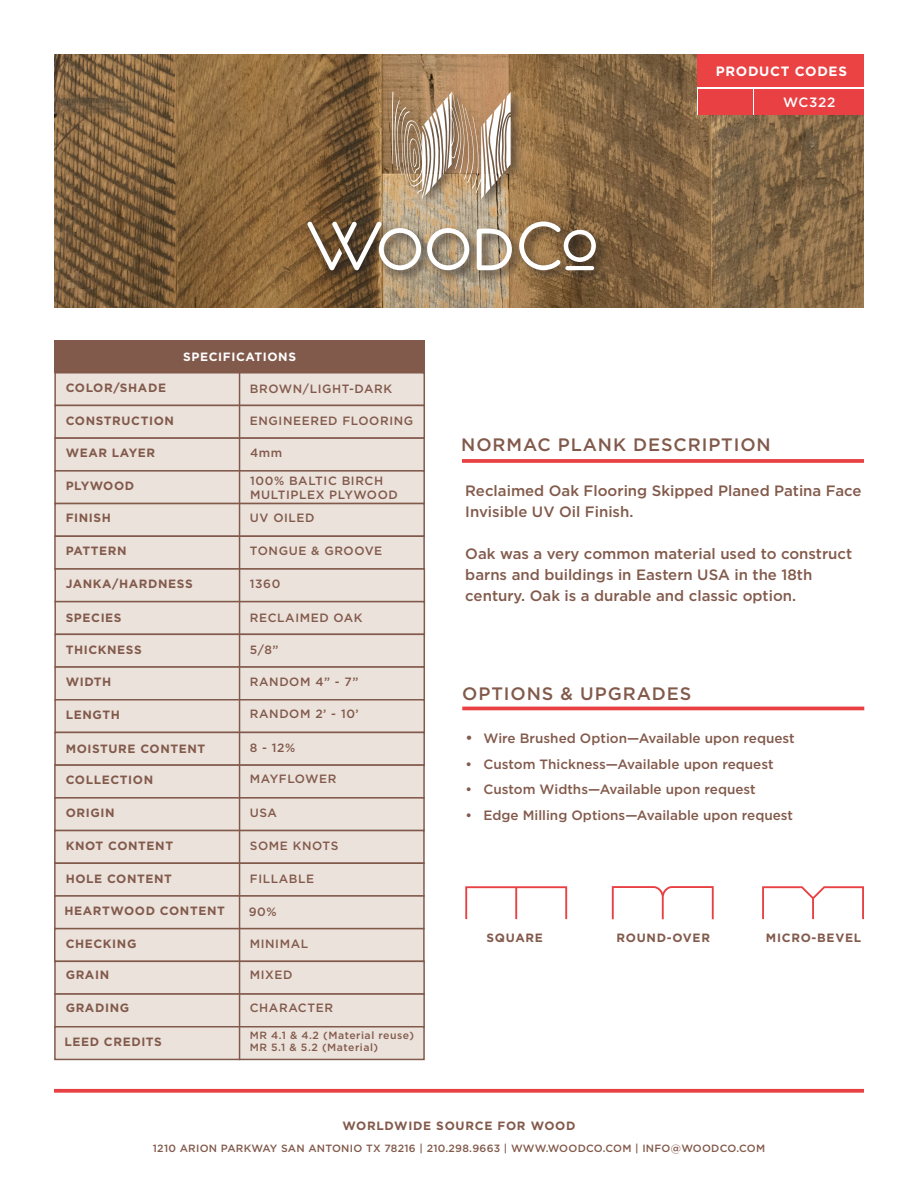
<style>
.page{position:relative;width:918px;height:1188px;background:#fff}
.page>*{position:absolute;margin:0;border:0;box-sizing:border-box;transform-origin:0 0}
.t1{font:500 18px "Gotham";letter-spacing:.05em;color:#825a4c}
.t2{font:500 15px/21px "Gotham";color:#825a4c}
.t3{font:500 13.5px "Gotham";color:#825a4c}
.t4{font:700 13.5px "Gotham";letter-spacing:.05em;color:#fff}
.t5{font:500 13.5px "Gotham";letter-spacing:.05em;color:#fff}
.t6{font:700 12px "Gotham";letter-spacing:.05em;color:#825a4c}
.t7{font:500 12px/14.4px "Gotham";letter-spacing:.05em;color:#825a4c}
.t8{font:700 12px "Gotham";letter-spacing:.05em;color:#fff}
.t9{font:500 10.5px "Gotham";letter-spacing:.025em;color:#825a4c}
.t10{font:500 10.5px "Gotham";letter-spacing:.05em;color:#825a4c}
.s1{font-size:15px}
</style>
<div class="page">
<img style="left:54px;top:54px;width:810px;height:254px">
<div style="left:697px;top:52px;width:167px;height:63px;background:#fff"></div>
<div style="left:754px;top:89px;width:110px;height:26px;background:#e84043"></div>
<div style="left:698px;top:89px;width:54px;height:26px;background:#e84043"></div>
<svg style="left:462px;top:459px;width:402px;height:4px;background:#e94b4e"></svg>
<div style="left:54px;top:372px;width:371px;height:34px;background:#ebe2db"></div>
<div style="left:54px;top:340px;width:371px;height:33px;background:#825a4c"></div>
<div style="left:54px;top:405px;width:371px;height:34px;background:#ebe2db;border:2px solid #825a4c"></div>
<div style="left:54px;top:437px;width:371px;height:35px;background:#ebe2db;border:2px solid #825a4c"></div>
<div style="left:54px;top:470px;width:371px;height:34px;background:#ebe2db;border:2px solid #825a4c"></div>
<div style="left:54px;top:503px;width:371px;height:34px;background:#ebe2db;border:2px solid #825a4c"></div>
<div style="left:54px;top:536px;width:371px;height:34px;background:#ebe2db;border:2px solid #825a4c"></div>
<div style="left:54px;top:568px;width:371px;height:34px;background:#ebe2db;border:2px solid #825a4c"></div>
<div style="left:54px;top:601px;width:371px;height:34px;background:#ebe2db;border:2px solid #825a4c"></div>
<div style="left:54px;top:634px;width:371px;height:34px;background:#ebe2db;border:2px solid #825a4c"></div>
<div style="left:54px;top:666px;width:371px;height:34px;background:#ebe2db;border:2px solid #825a4c"></div>
<div style="left:54px;top:699px;width:371px;height:34px;background:#ebe2db;border:2px solid #825a4c"></div>
<div style="left:54px;top:732px;width:371px;height:34px;background:#ebe2db;border:2px solid #825a4c"></div>
<div style="left:54px;top:764px;width:371px;height:35px;background:#ebe2db;border:2px solid #825a4c"></div>
<div style="left:54px;top:797px;width:371px;height:34px;background:#ebe2db;border:2px solid #825a4c"></div>
<div style="left:54px;top:830px;width:371px;height:34px;background:#ebe2db;border:2px solid #825a4c"></div>
<div style="left:54px;top:862px;width:371px;height:35px;background:#ebe2db;border:2px solid #825a4c"></div>
<div style="left:54px;top:895px;width:371px;height:34px;background:#ebe2db;border:2px solid #825a4c"></div>
<div style="left:54px;top:928px;width:371px;height:34px;background:#ebe2db;border:2px solid #825a4c"></div>
<div style="left:54px;top:961px;width:371px;height:34px;background:#ebe2db;border:2px solid #825a4c"></div>
<div style="left:54px;top:993px;width:371px;height:35px;background:#ebe2db;border:2px solid #825a4c"></div>
<div style="left:54px;top:1026px;width:371px;height:34px;background:#ebe2db;border:2px solid #825a4c"></div>
<hr style="left:239px;top:373px;width:1px;height:687px;background:#825a4c">
<div style="left:304px;top:89px;width:304px;height:194px;background:#231f20;opacity:.75"></div>
<svg style="left:392px;top:91px;width:119px;height:108px;background:#b9a188"></svg>
<svg style="left:307px;top:222px;width:114px;height:48px"></svg>
<svg style="left:427px;top:228px;width:42px;height:42px"></svg>
<svg style="left:477px;top:229px;width:35px;height:41px"></svg>
<svg style="left:519px;top:222px;width:77px;height:48px"></svg>
<hr style="left:565px;top:266px;width:29px;height:4px;background:#fff;border-radius:2px">
<svg style="left:54px;top:1089px;width:810px;height:4px;background:#e94f52"></svg>
<div style="left:698px;top:54px;width:166px;height:33px;background:#eb4243"></div>
<hr style="left:462px;top:707px;width:402px;height:3px;background:#e84043">
<svg style="left:465px;top:886px;width:102px;height:33px"></svg>
<svg style="left:612px;top:886px;width:102px;height:33px"></svg>
<svg style="left:762px;top:886px;width:102px;height:33px"></svg>
<p class="t4" style="left:716px;top:62px;width:133px">PRODUCT CODES</p>
<p class="t5" style="left:783px;top:93px;width:54px">WC322</p>
<p class="t8" style="left:183px;top:349px;width:114px">SPECIFICATIONS</p>
<p class="t6" style="left:66px;top:380px;width:102px">COLOR/SHADE</p>
<p class="t6" style="left:66px;top:413px;width:110px">CONSTRUCTION</p>
<p class="t6" style="left:66px;top:444px;width:91px">WEAR LAYER</p>
<p class="t6" style="left:66px;top:478px;width:70px">PLYWOOD</p>
<p class="t6" style="left:66px;top:510px;width:47px">FINISH</p>
<p class="t6" style="left:66px;top:543px;width:62px">PATTERN</p>
<p class="t6" style="left:66px;top:576px;width:129px">JANKA/HARDNESS</p>
<p class="t6" style="left:66px;top:610px;width:57px">SPECIES</p>
<p class="t6" style="left:66px;top:642px;width:78px">THICKNESS</p>
<p class="t6" style="left:66px;top:674px;width:47px">WIDTH</p>
<p class="t6" style="left:66px;top:706px;width:56px">LENGTH</p>
<p class="t6" style="left:66px;top:740px;width:141px">MOISTURE CONTENT</p>
<p class="t6" style="left:66px;top:772px;width:89px">COLLECTION</p>
<p class="t6" style="left:66px;top:805px;width:50px">ORIGIN</p>
<p class="t6" style="left:66px;top:838px;width:109px">KNOT CONTENT</p>
<p class="t6" style="left:66px;top:871px;width:108px">HOLE CONTENT</p>
<p class="t6" style="left:64px;top:902px;width:162px">HEARTWOOD CONTENT</p>
<p class="t6" style="left:66px;top:935px;width:72px">CHECKING</p>
<p class="t6" style="left:66px;top:967px;width:45px">GRAIN</p>
<p class="t6" style="left:66px;top:1000px;width:65px">GRADING</p>
<p class="t6" style="left:64px;top:1034px;width:99px">LEED CREDITS</p>
<p class="t7" style="left:250px;top:382px;width:144px">BROWN/LIGHT-DARK</p>
<p class="t7" style="left:250px;top:413px;width:165px">ENGINEERED FLOORING</p>
<p class="t7" style="left:250px;top:446px;width:34px">4mm</p>
<p class="t7" style="left:250px;top:473px;width:149px">100% BALTIC BIRCH<br>MULTIPLEX PLYWOOD</p>
<p class="t7" style="left:250px;top:510px;width:66px">UV OILED</p>
<p class="t7" style="left:250px;top:543px;width:134px">TONGUE &amp; GROOVE</p>
<p class="t7" style="left:250px;top:576px;width:32px">1360</p>
<p class="t7" style="left:250px;top:610px;width:114px">RECLAIMED OAK</p>
<p class="t7" style="left:250px;top:642px;width:30px">5/8”</p>
<p class="t7" style="left:250px;top:674px;width:110px">RANDOM 4” - 7”</p>
<p class="t7" style="left:250px;top:707px;width:110px">RANDOM 2’ - 10’</p>
<p class="t7" style="left:250px;top:741px;width:47px">8 - 12%</p>
<p class="t7" style="left:250px;top:772px;width:88px">MAYFLOWER</p>
<p class="t7" style="left:250px;top:806px;width:29px">USA</p>
<p class="t7" style="left:250px;top:838px;width:90px">SOME KNOTS</p>
<p class="t7" style="left:250px;top:871px;width:66px">FILLABLE</p>
<p class="t7" style="left:249px;top:904px;width:29px">90%</p>
<p class="t7" style="left:250px;top:936px;width:60px">MINIMAL</p>
<p class="t7" style="left:250px;top:967px;width:44px">MIXED</p>
<p class="t7" style="left:250px;top:1000px;width:85px">CHARACTER</p>
<p class="t10" style="left:250px;top:1028px;width:166px">MR 4.1 &amp; 4.2 (Material reuse)</p>
<p class="t10" style="left:250px;top:1041px;width:130px">MR 5.1 &amp; 5.2 (Material)</p>
<p class="t1" style="left:461px;top:433px;width:311px">NORMAC PLANK DESCRIPTION</p>
<p class="t2" style="left:465px;top:480px;width:398px">Reclaimed Oak Flooring Skipped Planed Patina Face<br>Invisible UV Oil Finish.</p>
<p class="t2" style="left:465px;top:543px;width:389px">Oak was a very common material used to construct barns and buildings in Eastern USA in the 18th century. Oak is a durable and classic option.</p>
<p class="t1" style="left:462px;top:682px;width:230px">OPTIONS &amp; UPGRADES</p>
<p class="t3" style="left:466px;top:730px;width:331px"><span class="s1">•</span> Wire Brushed Option—Available upon request</p>
<p class="t3" style="left:466px;top:755px;width:310px">• Custom Thickness—Available upon request</p>
<p class="t3" style="left:466px;top:781px;width:292px">• Custom Widths—Available upon request</p>
<p class="t3" style="left:466px;top:806px;width:329px">• Edge Milling Options—Available upon request</p>
<p class="t6" style="left:487px;top:930px;width:58px">SQUARE</p>
<p class="t6" style="left:617px;top:930px;width:95px">ROUND-OVER</p>
<p class="t6" style="left:766px;top:930px;width:97px">MICRO-BEVEL</p>
<p class="t6" style="left:342px;top:1117px;width:235px">WORLDWIDE SOURCE FOR WOOD</p>
<p class="t9" style="left:153px;top:1141px;width:614px">1210 ARION PARKWAY SAN ANTONIO TX 78216 | 210.298.9663 | WWW.WOODCO.COM | INFO@WOODCO.COM</p>
</div>
